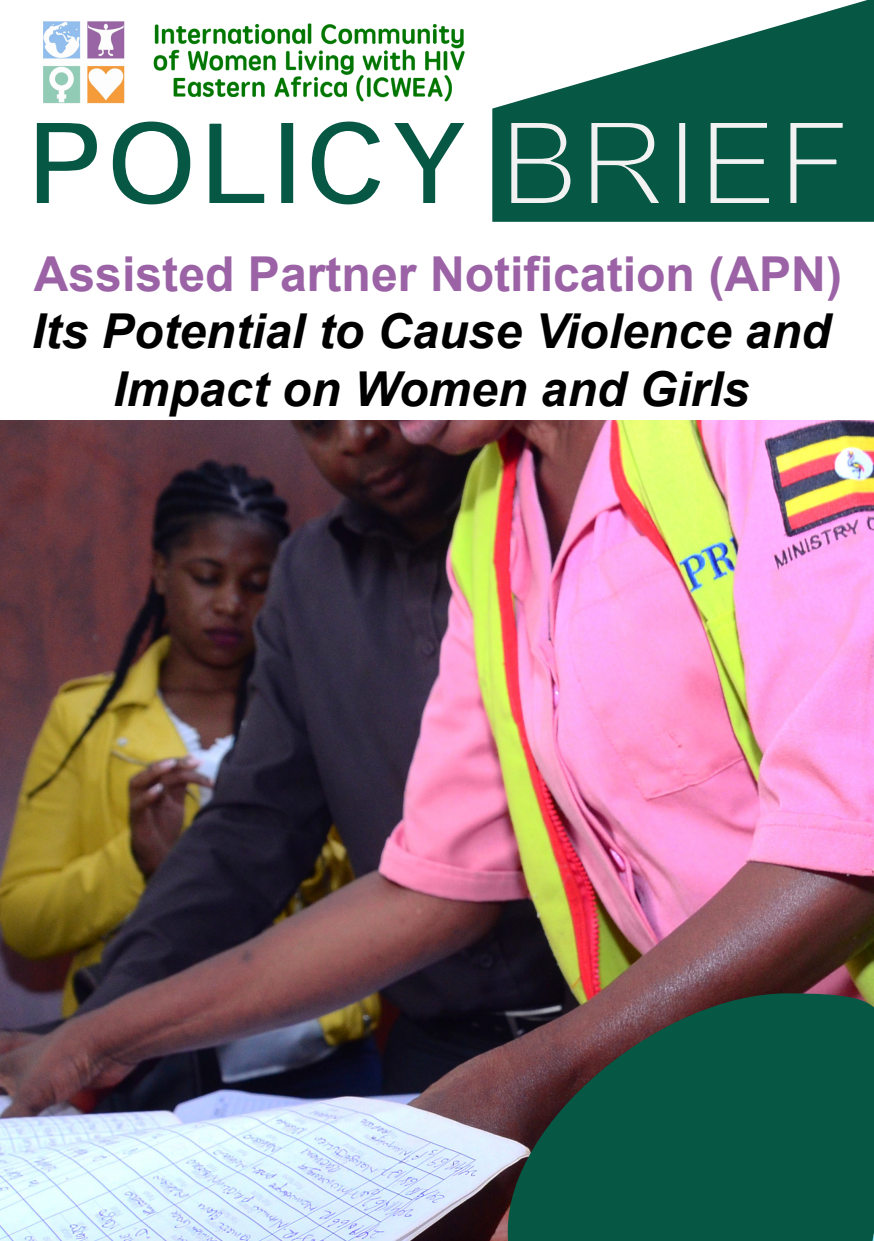
<style>
.page{position:relative;width:874px;height:1241px;background:#fff}
.page>*{position:absolute;margin:0;border:0;box-sizing:border-box;transform-origin:0 0}
.t1{font:700 119px "Arial";color:#065744}
.t2{font:italic 700 48.12px/57.8px "Arial";color:#000;text-align:center}
.t3{font:700 48.12px "Arial";color:#9b63a6}
.s1{font-weight:400;color:#f2f2f2}
</style>
<div class="page">
<svg style="left:492px;top:0;width:381px;height:222px;fill:#065744"></svg>
<div style="left:503px;top:114px;width:170px;height:99px;background:#065744"></div>
<div style="left:673px;top:118px;width:17px;height:90px;border:5px solid #065744"></div>
<div style="left:702px;top:115px;width:74px;height:96px;background:#065744"></div>
<div style="left:782px;top:115px;width:68px;height:96px;background:#065744"></div>
<img style="left:43px;top:17px;width:456px;height:89px">
<img style="left:0;top:421px;width:873px;height:818px">
<svg style="left:507px;top:993px;width:366px;height:247px;background:#185243"></svg>
<h1 class="t1" style="left:26px;top:84px;width:826px">POLICY <span class="s1">BRIEF</span></h1>
<p class="t3" style="left:34px;top:242px;width:809px">Assisted Partner Notification (APN)</p>
<p class="t2" style="left:32px;top:304px;width:799px">Its Potential to Cause Violence and<br>Impact on Women and Girls</p>
</div>
